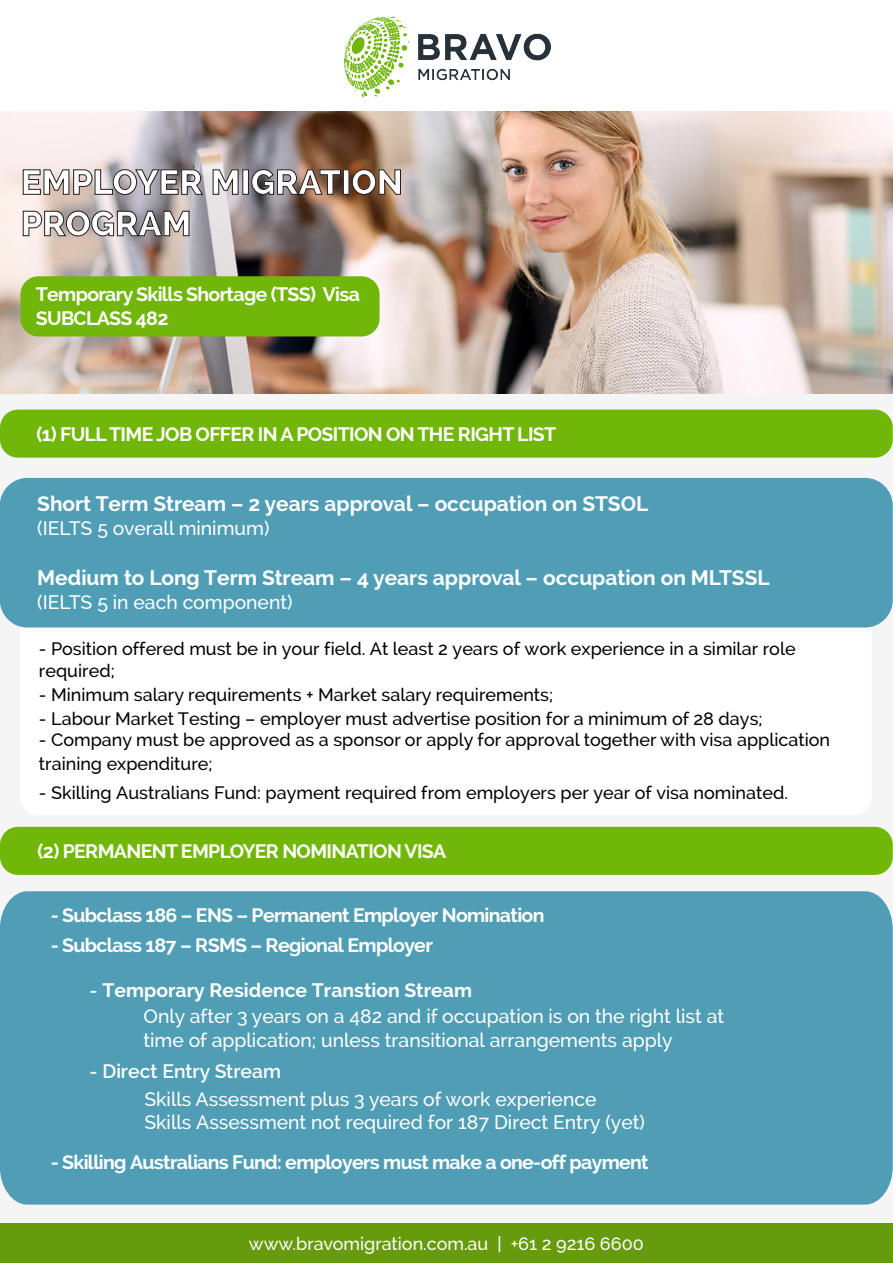
<style>
.page{position:relative;width:893px;height:1263px;background:#fff}
.page>*{position:absolute;margin:0;border:0;box-sizing:border-box;transform-origin:0 0}
.t1{font:800 34.5px/41.4px "Raleway";color:#fff}
.t2{font:700 21px "Raleway";color:#fff}
.t3{font:700 19.5px/23.4px "Raleway";letter-spacing:-.035em;color:#fff}
.t4{font:500 19.5px/23.4px "Raleway";color:#fff}
.t5{font:700 19.5px "Raleway";color:#fff}
.t6{font:600 19.5px "Raleway";color:#fff}
.t7{font:500 18px/21.6px "Raleway";color:#000}
.t8{font:500 18px "Raleway";color:#fff}
.s1{font-weight:600}
</style>
<div class="page">
<img style="left:0;top:111px;width:893px;height:283px">
<div style="left:0;top:394px;width:893px;height:869px;background:#f5f5f5"></div>
<div style="left:20px;top:522px;width:851px;height:293px;background:#fff;border-radius:18px"></div>
<img style="left:345px;top:17px;width:206px;height:81px">
<div style="left:0;top:478px;width:893px;height:149px;background:#509eb5;border-radius:28px"></div>
<div style="left:0;top:410px;width:893px;height:48px;background:#71b709;border-radius:18px"></div>
<div style="left:0;top:1223px;width:893px;height:40px;background:#669b0e"></div>
<svg style="left:22px;top:169px;width:182px;height:26px;background:#a59c9d"></svg>
<svg style="left:212px;top:169px;width:27px;height:26px"></svg>
<div style="left:242px;top:169px;width:7px;height:26px;border:1px solid #231f20"></div>
<svg style="left:251px;top:169px;width:90px;height:26px;background:#74615b"></svg>
<div style="left:343px;top:169px;width:6px;height:26px;border:1px solid #231f20"></div>
<svg style="left:352px;top:169px;width:49px;height:26px"></svg>
<svg style="left:22px;top:210px;width:168px;height:27px;background:#9c9392"></svg>
<div style="left:20px;top:276px;width:360px;height:60px;background:#71b709;border-radius:18px"></div>
<div style="left:0;top:827px;width:893px;height:48px;background:#71b709;border-radius:18px"></div>
<div style="left:0;top:891px;width:893px;height:313px;background:#509eb5"></div>
<h1 class="t1" style="left:21px;top:162px;width:383px">EMPLOYER MIGRATION<br>PROGRAM</h1>
<p class="t3" style="left:36px;top:283px;width:326px">Temporary Skills Shortage (TSS) Visa<br>SUBCLASS 482</p>
<p class="t3" style="left:37px;top:423px;width:521px">(1) FULL TIME JOB OFFER IN A POSITION ON THE RIGHT LIST</p>
<p class="t2" style="left:37px;top:492px;width:613px">Short Term Stream – 2 years approval – occupation on STSOL</p>
<p class="t4" style="left:37px;top:516px;width:234px">(IELTS 5 overall minimum)</p>
<p class="t2" style="left:37px;top:566px;width:734px">Medium to Long Term Stream – 4 years approval – occupation on MLTSSL</p>
<p class="t4" style="left:37px;top:590px;width:257px">(IELTS 5 in each component)</p>
<p class="t7" style="left:39px;top:638px;width:758px">- Position offered must be in your field. At least 2 years of work experience in a similar role required;</p>
<p class="t7" style="left:39px;top:683px;width:516px">- Minimum salary requirements + Market salary requirements;</p>
<p class="t7" style="left:39px;top:707px;width:725px">- Labour Market Testing – employer must advertise position for a minimum of 28 days;</p>
<p class="t7" style="left:39px;top:728px;width:793px;line-height:24px">- Company must be approved as a sponsor or apply for approval together with visa application training expenditure;</p>
<p class="t7" style="left:39px;top:782px;width:750px">- Skilling Australians Fund: payment required from employers per year of visa nominated.</p>
<p class="t3" style="left:38px;top:840px;width:410px">(2) PERMANENT EMPLOYER NOMINATION VISA</p>
<p class="t3" style="left:51px;top:903px;width:495px">- Subclass 186 – ENS – Permanent Employer Nomination</p>
<p class="t3" style="left:51px;top:934px;width:384px">- Subclass 187 – RSMS – Regional Employer</p>
<p class="t5" style="left:90px;top:979px;width:384px"><span class="s1">-</span> Temporary Residence Transtion Stream</p>
<p class="t4" style="left:143px;top:1004px;width:582px">Only after 3 years on a 482 and if occupation is on the right list at time of application; unless transitional arrangements apply</p>
<p class="t6" style="left:90px;top:1059px;width:193px">- Direct Entry Stream</p>
<p class="t4" style="left:144px;top:1087px;width:502px">Skills Assessment plus 3 years of work experience<br>Skills Assessment not required for 187 Direct Entry (yet)</p>
<p class="t3" style="left:51px;top:1150px;width:599px">- Skilling Australians Fund: employers must make a one-off payment</p>
<p class="t8" style="left:249px;top:1233px;width:396px">www.bravomigration.com.au | +61 2 9216 6600</p>
</div>
